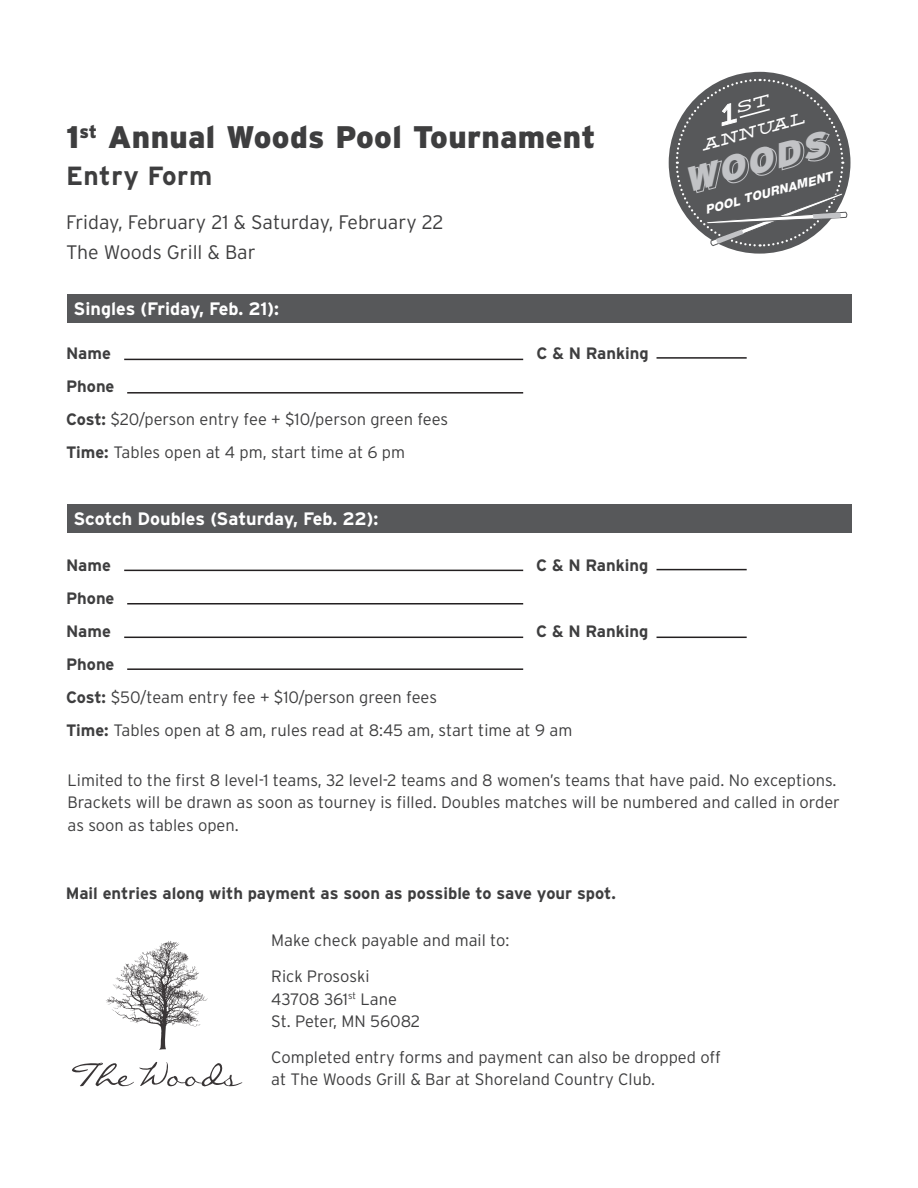
<style>
.page{position:relative;width:918px;height:1188px;background:#fff}
.page>*{position:absolute;margin:0;border:0;box-sizing:border-box;transform-origin:0 0}
.t1{font:italic 900 34.5px "Interstate";color:#c2c3c6;scale:1.07 1}
.t2{font:900 31.2px "Interstate";letter-spacing:.01em;color:#3e3e3f}
.t3{font:700 26.25px "Interstate";letter-spacing:.02em;color:#3e3e3f}
.t4{font:300 19.5px "Interstate";color:#3e3e3f}
.t5{font:700 18px "Interstate";color:#fff}
.t6{font:300 16.5px/22.5px "Interstate";color:#3e3e3f}
.t7{font:700 16.5px "Interstate";color:#3e3e3f}
.t8{font:italic 14.85px "Deming EP";color:#fff;scale:.92 1}
.t9{font:italic 800 12.15px "Helvetica Neue LT Std";color:#fff}
.s1{font-weight:700}
</style>
<div class="page">
<div style="left:669px;top:72px;width:181px;height:182px;background:#57585a;border-radius:50%"></div>
<svg style="left:72px;top:1061px;width:170px;height:25px"></svg>
<svg style="left:106px;top:941px;width:102px;height:109px"></svg>
<div style="left:67px;top:294px;width:784px;height:29px;background:#57585a"></div>
<hr style="left:124px;top:359px;width:399px;height:1px;background:#231f20">
<hr style="left:127px;top:392px;width:396px;height:2px;background:#231f20">
<hr style="left:657px;top:357px;width:90px;height:2px;background:#231f20">
<div style="left:67px;top:504px;width:784px;height:29px;background:#57585a"></div>
<hr style="left:124px;top:570px;width:399px;height:1px;background:#231f20">
<hr style="left:127px;top:603px;width:396px;height:2px;background:#231f20">
<hr style="left:124px;top:637px;width:399px;height:1px;background:#231f20">
<hr style="left:127px;top:668px;width:396px;height:2px;background:#231f20">
<hr style="left:657px;top:569px;width:90px;height:1px;background:#231f20">
<hr style="left:657px;top:637px;width:90px;height:1px;background:#231f20">
<svg style="left:675px;top:78px;width:173px;height:170px"></svg>
<p class="t2" style="left:66px;top:120px;width:531px">1<sup>st</sup> Annual Woods Pool Tournament</p>
<p class="t3" style="left:66px;top:161px;width:148px">Entry Form</p>
<p class="t4" style="left:66px;top:211px;width:379px">Friday, February 21 &amp; Saturday, February 22</p>
<p class="t4" style="left:66px;top:241px;width:191px">The Woods Grill &amp; Bar</p>
<p class="t5" style="left:74px;top:298px;width:207px">Singles (Friday, Feb. 21):</p>
<p class="t7" style="left:66px;top:344px;width:46px">Name</p>
<p class="t7" style="left:537px;top:344px;width:114px">C &amp; N Ranking</p>
<p class="t7" style="left:66px;top:377px;width:50px">Phone</p>
<p class="t6" style="left:66px;top:408px;width:384px"><span class="s1">Cost:</span> $20/person entry fee + $10/person green fees</p>
<p class="t6" style="left:66px;top:441px;width:341px"><span class="s1">Time:</span> Tables open at 4 pm, start time at 6 pm</p>
<p class="t8" style="left:699px;top:137px;width:117px;rotate:-15deg">annual</p>
<p class="t1" style="left:678px;top:162px;width:138px;rotate:-15deg">WOODS</p>
<p class="t9" style="left:704px;top:203px;width:133px;rotate:-15deg">POOL TOURNAMENT</p>
<p class="t5" style="left:74px;top:508px;width:306px">Scotch Doubles (Saturday, Feb. 22):</p>
<p class="t7" style="left:66px;top:556px;width:46px">Name</p>
<p class="t7" style="left:536px;top:556px;width:114px">C &amp; N Ranking</p>
<p class="t7" style="left:66px;top:589px;width:50px">Phone</p>
<p class="t7" style="left:66px;top:622px;width:46px">Name</p>
<p class="t7" style="left:536px;top:622px;width:114px">C &amp; N Ranking</p>
<p class="t7" style="left:66px;top:655px;width:50px">Phone</p>
<p class="t6" style="left:66px;top:686px;width:373px"><span class="s1">Cost:</span> $50/team entry fee + $10/person green fees</p>
<p class="t6" style="left:66px;top:719px;width:508px"><span class="s1">Time:</span> Tables open at 8 am, rules read at 8:45 am, start time at 9 am</p>
<p class="t6" style="left:68px;top:769px;width:771px">Limited to the first 8 level-1 teams, 32 level-2 teams and 8 women’s teams that have paid. No exceptions.</p>
<p class="t6" style="left:68px;top:791px;width:774px">Brackets will be drawn as soon as tourney is filled. Doubles matches will be numbered and called in order as soon as tables open.</p>
<p class="t7" style="left:66px;top:884px;width:552px">Mail entries along with payment as soon as possible to save your spot.</p>
<p class="t6" style="left:271px;top:929px;width:239px">Make check payable and mail to:</p>
<p class="t6" style="left:271px;top:965px;width:100px">Rick Prososki</p>
<p class="t6" style="left:271px;top:987px;width:127px">43708 361<sup>st</sup> Lane</p>
<p class="t6" style="left:271px;top:1010px;width:151px">St. Peter, MN 56082</p>
<p class="t6" style="left:271px;top:1046px;width:451px">Completed entry forms and payment can also be dropped off</p>
<p class="t6" style="left:271px;top:1068px;width:385px">at The Woods Grill &amp; Bar at Shoreland Country Club.</p>
</div>
